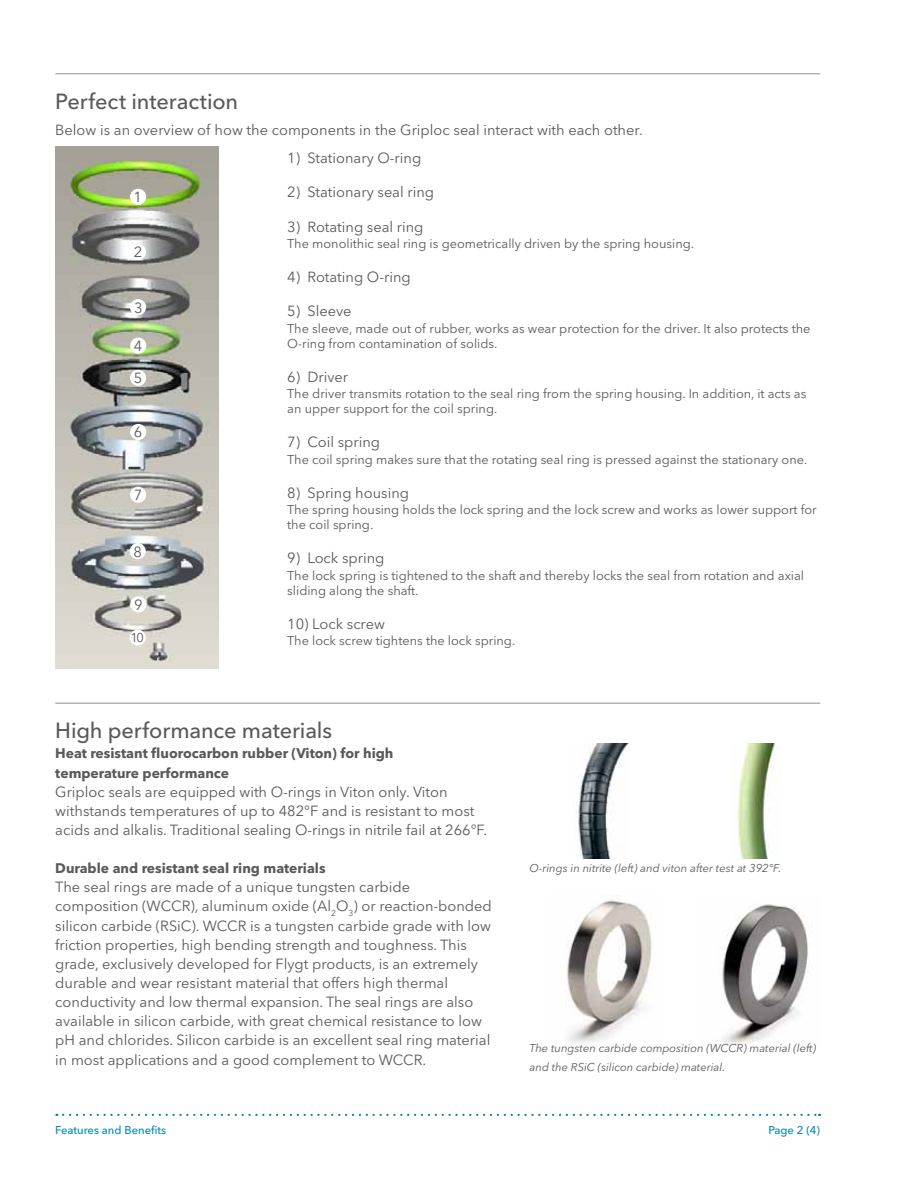
<style>
.page{position:relative;width:918px;height:1188px;background:#fff}
.page>*{position:absolute;margin:0;border:0;box-sizing:border-box;transform-origin:0 0}
.t1{font:500 21.75px "Avenir Next LT Pro";letter-spacing:-.005em;color:#58595b}
.t2{font:14.7px/19.2px "Avenir Next LT Pro";color:#58595b}
.t3{font:700 13.8px/19.2px "Avenir Next LT Pro";color:#58595b}
.t4{font:12.75px/15px "Avenir Next LT Pro";color:#58595b}
.t5{font:italic 11.25px/19.2px "Avenir Next LT Pro";color:#58595b}
.t6{font:500 11.25px "Avenir Next LT Pro";color:#008ab1}
</style>
<div class="page">
<svg style="left:63px;top:1114px;width:757px;height:2px"></svg>
<img style="left:721px;top:904px;width:88px;height:141px">
<img style="left:567px;top:900px;width:85px;height:143px">
<img style="left:55px;top:147px;width:164px;height:522px">
<img style="left:578px;top:744px;width:51px;height:115px">
<img style="left:737px;top:744px;width:39px;height:115px">
<hr style="left:55px;top:74px;width:765px;height:1px;background:#8f9194">
<hr style="left:55px;top:703px;width:765px;height:1px;background:#8f9194">
<div style="left:130px;top:189px;width:16px;height:16px;background:#fff;border-radius:50%"></div>
<div style="left:130px;top:244px;width:16px;height:16px;background:#fff;border-radius:50%"></div>
<div style="left:130px;top:299px;width:16px;height:16px;background:#fff;border-radius:50%"></div>
<div style="left:130px;top:338px;width:16px;height:16px;background:#fff;border-radius:50%"></div>
<div style="left:130px;top:370px;width:16px;height:16px;background:#fff;border-radius:50%"></div>
<div style="left:130px;top:424px;width:16px;height:16px;background:#fff;border-radius:50%"></div>
<div style="left:130px;top:487px;width:16px;height:16px;background:#fff;border-radius:50%"></div>
<div style="left:130px;top:543px;width:16px;height:16px;background:#fff;border-radius:50%"></div>
<div style="left:130px;top:596px;width:17px;height:16px;background:#fff;border-radius:50%"></div>
<div style="left:130px;top:629px;width:16px;height:17px;background:#fff;border-radius:50%"></div>
<h1 class="t1" style="left:55px;top:88px;width:184px">Perfect interaction</h1>
<p class="t2" style="left:55px;top:121px;width:589px">Below is an overview of how the components in the Griploc seal interact with each other.</p>
<p class="t2" style="left:287px;top:149px;width:136px">1) Stationary O-ring</p>
<p class="t2" style="left:287px;top:183px;width:148px">2) Stationary seal ring</p>
<p class="t2" style="left:287px;top:217px;width:138px">3) Rotating seal ring</p>
<p class="t4" style="left:287px;top:236px;width:408px">The monolithic seal ring is geometrically driven by the spring housing.</p>
<p class="t2" style="left:287px;top:267px;width:125px">4) Rotating O-ring</p>
<p class="t2" style="left:287px;top:302px;width:66px">5) Sleeve</p>
<p class="t4" style="left:287px;top:321px;width:525px">The sleeve, made out of rubber, works as wear protection for the driver. It also protects the<br>O-ring from contamination of solids.</p>
<p class="t2" style="left:287px;top:367px;width:62px">6) Driver</p>
<p class="t4" style="left:287px;top:386px;width:521px">The driver transmits rotation to the seal ring from the spring housing. In addition, it acts as an upper support for the coil spring.</p>
<p class="t2" style="left:287px;top:433px;width:94px">7) Coil spring</p>
<p class="t4" style="left:287px;top:452px;width:522px">The coil spring makes sure that the rotating seal ring is pressed against the stationary one.</p>
<p class="t2" style="left:287px;top:483px;width:123px">8) Spring housing</p>
<p class="t4" style="left:287px;top:502px;width:531px">The spring housing holds the lock spring and the lock screw and works as lower support for the coil spring.</p>
<p class="t2" style="left:287px;top:549px;width:99px">9) Lock spring</p>
<p class="t4" style="left:287px;top:568px;width:518px">The lock spring is tightened to the shaft and thereby locks the seal from rotation and axial sliding along the shaft.</p>
<p class="t2" style="left:287px;top:614px;width:99px">10) Lock screw</p>
<p class="t4" style="left:287px;top:633px;width:230px">The lock screw tightens the lock spring.</p>
<p class="t2" style="left:133px;top:188px;width:10px">1</p>
<p class="t2" style="left:134px;top:243px;width:10px">2</p>
<p class="t2" style="left:134px;top:298px;width:10px">3</p>
<p class="t2" style="left:134px;top:336px;width:10px">4</p>
<p class="t2" style="left:134px;top:369px;width:10px">5</p>
<p class="t2" style="left:134px;top:423px;width:10px">6</p>
<p class="t2" style="left:134px;top:486px;width:10px">7</p>
<p class="t2" style="left:133px;top:542px;width:10px">8</p>
<p class="t2" style="left:134px;top:595px;width:10px">9</p>
<p class="t4" style="left:130px;top:630px;width:15px">10</p>
<h1 class="t1" style="left:55px;top:718px;width:278px">High performance materials</h1>
<p class="t3" style="left:55px;top:744px;width:340px">Heat resistant fluorocarbon rubber (Viton) for high temperature performance</p>
<p class="t2" style="left:55px;top:782px;width:433px">Griploc seals are equipped with O-rings in Viton only. Viton withstands temperatures of up to 482°F and is resistant to most acids and alkalis. Traditional sealing O-rings in nitrile fail at 266°F.</p>
<p class="t3" style="left:55px;top:859px;width:272px">Durable and resistant seal ring materials</p>
<p class="t2" style="left:55px;top:878px;width:438px">The seal rings are made of a unique tungsten carbide composition (WCCR), aluminum oxide (Al<sub>2</sub>O<sub>3</sub>) or reaction-bonded silicon carbide (RSiC). WCCR is a tungsten carbide grade with low friction properties, high bending strength and toughness. This grade, exclusively developed for Flygt products, is an extremely durable and wear resistant material that offers high thermal conductivity and low thermal expansion. The seal rings are also available in silicon carbide, with great chemical resistance to low pH and chlorides. Silicon carbide is an excellent seal ring material in most applications and a good complement to WCCR.</p>
<p class="t5" style="left:530px;top:858px;width:253px">O-rings in nitrite (left) and viton after test at 392°F.</p>
<p class="t5" style="left:530px;top:1038px;width:288px">The tungsten carbide composition (WCCR) material (left) and the RSiC (silicon carbide) material.</p>
<p class="t6" style="left:55px;top:1124px;width:113px">Features and Benefits</p>
<p class="t6" style="left:768px;top:1124px;width:53px">Page 2 (4)</p>
</div>
